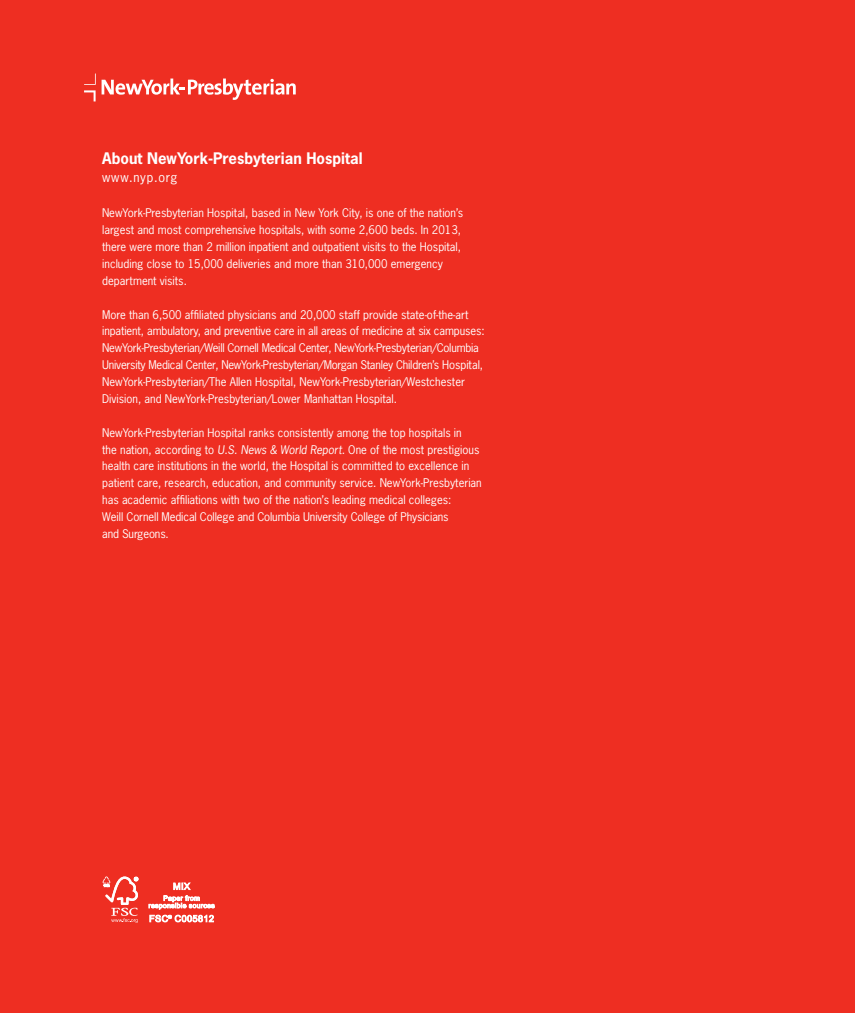
<style>
.page{position:relative;width:855px;height:1013px;background:#fff}
.page>*{position:absolute;margin:0;border:0;box-sizing:border-box;transform-origin:0 0}
.t1{font:700 15px "News Gothic Std";color:#fff}
.t2{font:12.5px "News Gothic Std";letter-spacing:.06em;color:#fff}
.t3{font:11.25px/16.9px "News Gothic Std";color:#fff}
.s1{font-style:italic}
</style>
<div class="page">
<div style="left:0;top:0;width:855px;height:1012px;background:#ee2e22"></div>
<svg style="left:103px;top:876px;width:35px;height:46px"></svg>
<svg style="left:149px;top:882px;width:66px;height:40px"></svg>
<svg style="left:102px;top:78px;width:194px;height:22px"></svg>
<svg style="left:84px;top:74px;width:12px;height:27px"></svg>
<h1 class="t1" style="left:102px;top:148px;width:262px">About NewYork-Presbyterian Hospital</h1>
<p class="t2" style="left:102px;top:169px;width:77px">www.nyp.org</p>
<p class="t3" style="left:102px;top:204px;width:363px">NewYork-Presbyterian Hospital, based in New York City, is one of the nation’s largest and most comprehensive hospitals, with some 2,600 beds. In 2013, there were more than 2 million inpatient and outpatient visits to the Hospital, including close to 15,000 deliveries and more than 310,000 emergency department visits.</p>
<p class="t3" style="left:102px;top:306px;width:384px">More than 6,500 affiliated physicians and 20,000 staff provide state-of-the-art inpatient, ambulatory, and preventive care in all areas of medicine at six campuses:<br>NewYork-Presbyterian/Weill Cornell Medical Center, NewYork-Presbyterian/Columbia University Medical Center, NewYork-Presbyterian/Morgan Stanley Children’s Hospital, NewYork-Presbyterian/The Allen Hospital, NewYork-Presbyterian/Westchester Division, and NewYork-Presbyterian/Lower Manhattan Hospital.</p>
<p class="t3" style="left:102px;top:424px;width:381px">NewYork-Presbyterian Hospital ranks consistently among the top hospitals in<br>the nation, according to <span class="s1">U.S. News &amp; World Report.</span> One of the most prestigious health care institutions in the world, the Hospital is committed to excellence in patient care, research, education, and community service. NewYork-Presbyterian has academic affiliations with two of the nation’s leading medical colleges:<br>Weill Cornell Medical College and Columbia University College of Physicians<br>and Surgeons.</p>
</div>
